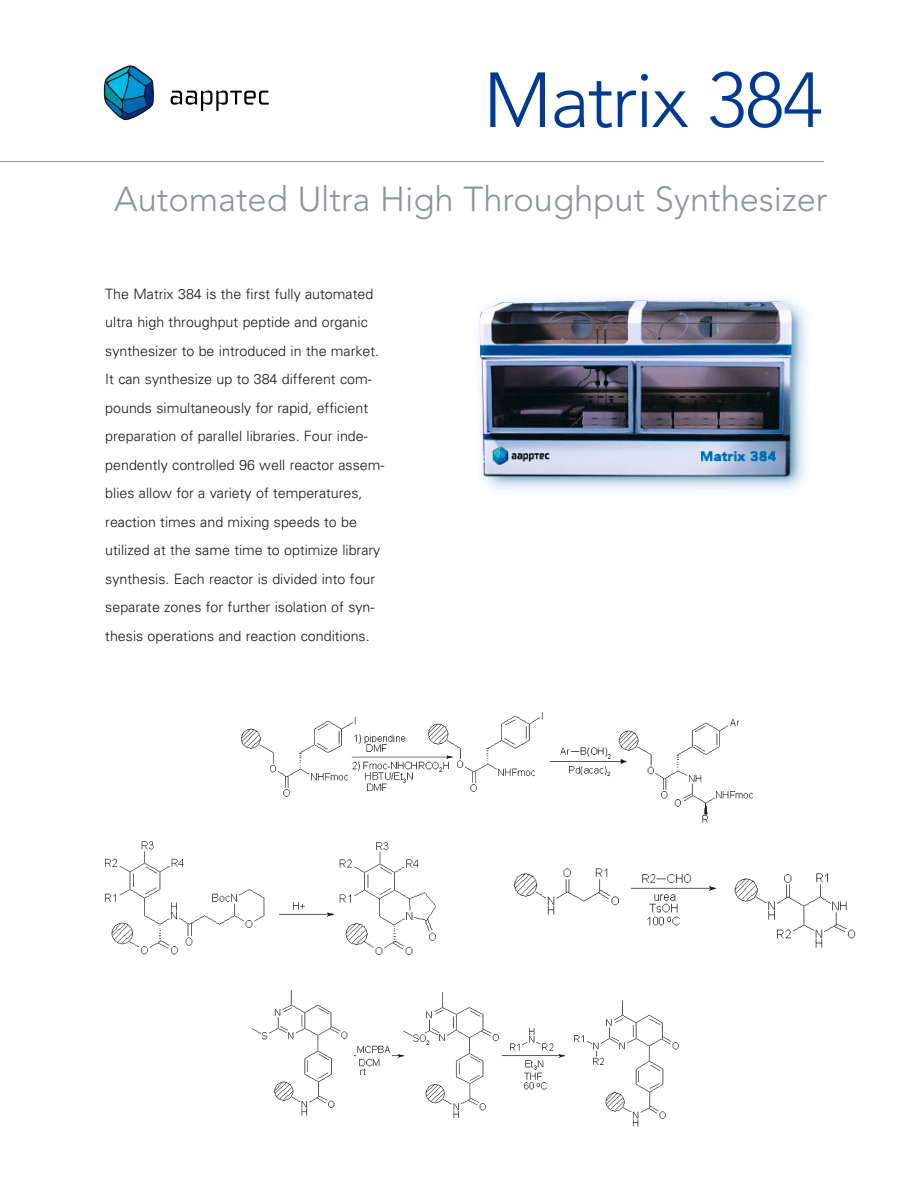
<style>
.page{position:relative;width:918px;height:1188px;background:#fff}
.page>*{position:absolute;margin:0;border:0;box-sizing:border-box;transform-origin:0 0}
.t1{font:300 77.1px "Avenir";letter-spacing:-.025em;color:#003a92}
.t2{font:300 34.5px "Avenir";color:#8e9499}
.t3{font:300 14.25px/28.5px "Univers";color:#141719}
</style>
<div class="page">
<img style="left:477px;top:298px;width:331px;height:192px">
<hr style="left:0;top:161px;width:824px;height:1px;background:#8e9499">
<svg style="left:104px;top:65px;width:50px;height:56px"></svg>
<svg style="left:171px;top:91px;width:98px;height:20px"></svg>
<img style="left:242px;top:713px;width:511px;height:110px">
<img style="left:514px;top:868px;width:342px;height:80px">
<img style="left:105px;top:841px;width:331px;height:114px">
<img style="left:251px;top:989px;width:428px;height:138px">
<h1 class="t1" style="left:483px;top:69px;width:341px">Matrix 384</h1>
<h2 class="t2" style="left:114px;top:185px;width:715px">Automated Ultra High Throughput Synthesizer</h2>
<p class="t3" style="left:105px;top:281px;width:281px">The Matrix 384 is the first fully automated ultra high throughput peptide and organic synthesizer to be introduced in the market.<br>It can synthesize up to 384 different com&shy;pounds simultaneously for rapid, efficient preparation of parallel libraries. Four inde&shy;pendently controlled 96 well reactor assem&shy;blies allow for a variety of temperatures, reaction times and mixing speeds to be utilized at the same time to optimize library synthesis. Each reactor is divided into four separate zones for further isolation of syn&shy;thesis operations and reaction conditions.</p>
</div>
